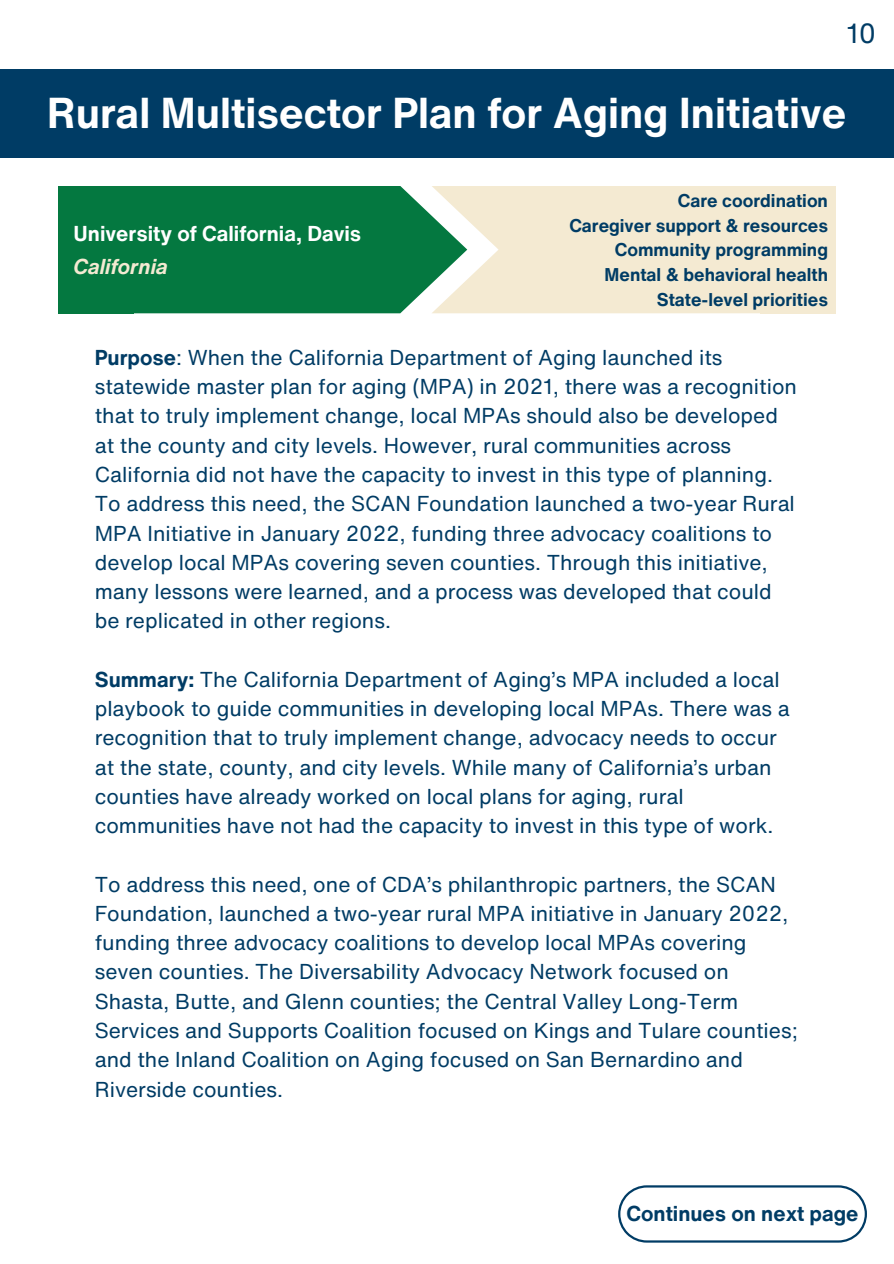
<style>
.page{position:relative;width:894px;height:1264px;background:#fff}
.page>*{position:absolute;margin:0;border:0;box-sizing:border-box;transform-origin:0 0}
.t1{font:700 42px "Helvetica Now Text";color:#fff}
.t2{font:27px "Helvetica Now Text";color:#003c65}
.t3{font:21px/29.2px "Helvetica Now Text";color:#003c65}
.t4{font:700 21px "Helvetica Now Text";color:#fff}
.t5{font:700 21px "Helvetica Now Text";color:#003c65}
.t6{font:italic 700 21px "Helvetica Now Text";color:#f4ead2}
.t7{font:700 18px "Helvetica Now Text";color:#003c65}
.s1{font-weight:700}
</style>
<div class="page">
<div style="left:0;top:69px;width:893px;height:89px;background:#003c65"></div>
<div style="left:134px;top:186px;width:297px;height:127px;background:#047840"></div>
<div style="left:58px;top:186px;width:76px;height:127px;background:#047840"></div>
<svg style="left:431px;top:186px;width:328px;height:127px;background:#ede8d0"></svg>
<div style="left:759px;top:186px;width:76px;height:127px;background:#f4ead2"></div>
<svg style="left:618px;top:1185px;width:248px;height:57px"></svg>
<h2 class="t2" style="left:846px;top:13px;width:31px">10</h2>
<p class="t1" style="left:47px;top:81px;width:800px">Rural Multisector Plan for Aging Initiative</p>
<p class="t4" style="left:73px;top:217px;width:289px">University of California, Davis</p>
<p class="t6" style="left:73px;top:250px;width:96px">California</p>
<p class="t7" style="left:677px;top:187px;width:151px">Care coordination</p>
<p class="t7" style="left:569px;top:212px;width:260px">Caregiver support &amp; resources</p>
<h3 class="t7" style="left:614px;top:236px;width:215px">Community programming</h3>
<h3 class="t7" style="left:604px;top:261px;width:225px">Mental &amp; behavioral health</h3>
<h3 class="t7" style="left:656px;top:286px;width:173px">State-level priorities</h3>
<p class="t3" style="left:95px;top:342px;width:703px"><span class="s1">Purpose</span>: When the California Department of Aging launched its statewide master plan for aging (MPA) in 2021, there was a recognition that to truly implement change, local MPAs should also be developed at the county and city levels. However, rural communities across California did not have the capacity to invest in this type of planning.<br>To address this need, the SCAN Foundation launched a two-year Rural MPA Initiative in January 2022, funding three advocacy coalitions to develop local MPAs covering seven counties. Through this initiative, many lessons were learned, and a process was developed that could be replicated in other regions.</p>
<h1 class="t3" style="left:95px;top:664px;width:696px"><span class="s1">Summary:</span> The California Department of Aging’s MPA included a local playbook to guide communities in developing local MPAs. There was a recognition that to truly implement change, advocacy needs to occur at the state, county, and city levels. While many of California’s urban counties have already worked on local plans for aging, rural communities have not had the capacity to invest in this type of work.</h1>
<h2 class="t3" style="left:95px;top:869px;width:704px">To address this need, one of CDA’s philanthropic partners, the SCAN Foundation, launched a two-year rural MPA initiative in January 2022, funding three advocacy coalitions to develop local MPAs covering seven counties. The Diversability Advocacy Network focused on Shasta, Butte, and Glenn counties; the Central Valley Long-Term Services and Supports Coalition focused on Kings and Tulare counties; and the Inland Coalition on Aging focused on San Bernardino and Riverside counties.</h2>
<h2 class="t5" style="left:626px;top:1197px;width:233px">Continues on next page</h2>
</div>
